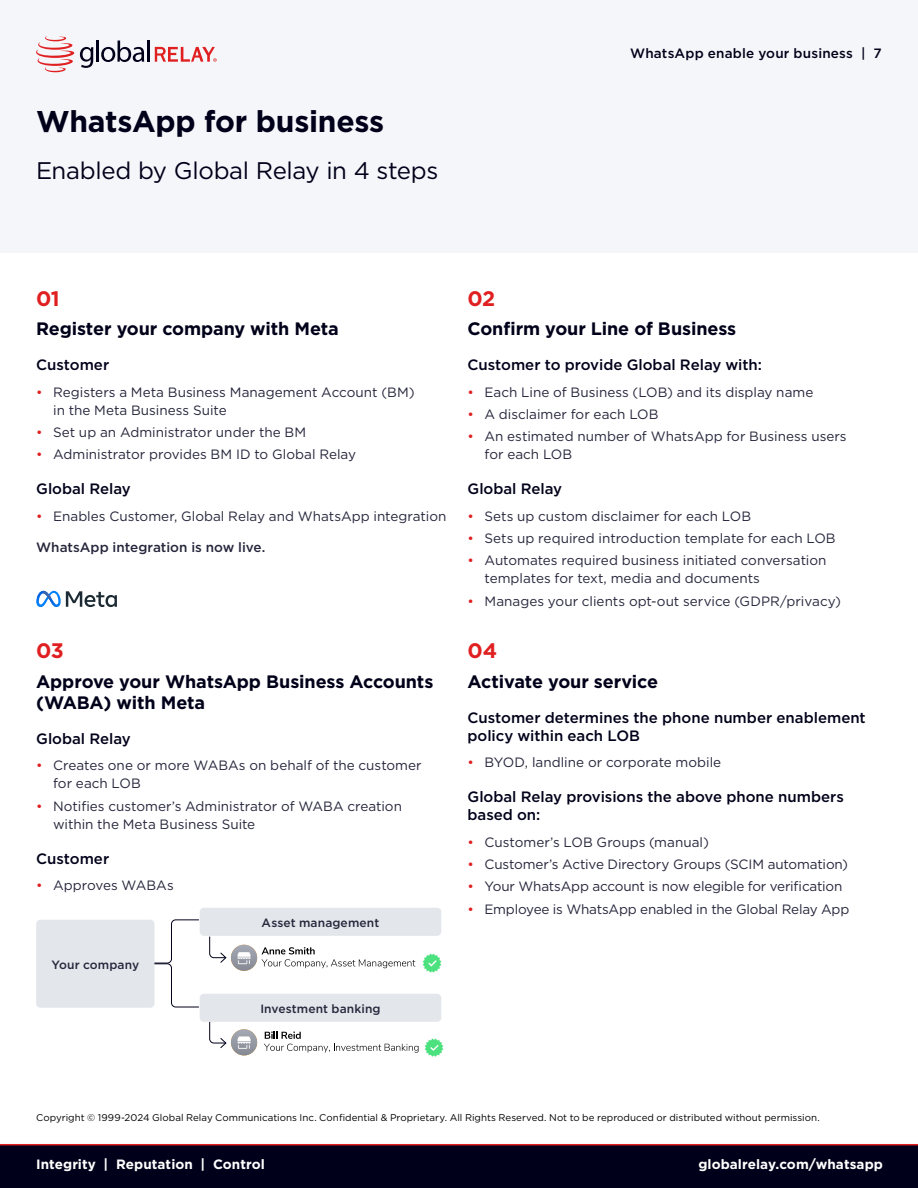
<style>
.page{position:relative;width:918px;height:1188px;background:#fff}
.page>*{position:absolute;margin:0;border:0;box-sizing:border-box;transform-origin:0 0}
.t1{font:700 30px "Gotham";letter-spacing:-.01em;color:#00001a}
.t2{font:24px "Gotham";letter-spacing:-.015em;color:#00001a}
.t3{font:700 21px "Gotham";letter-spacing:-.025em;color:#e01f21}
.t4{font:700 18px/21px "Gotham";letter-spacing:-.005em;color:#00001a}
.t5{font:500 15px/18px "Gotham";color:#00001a}
.t6{font:13.5px/18px "Gotham";color:#26263c}
.t7{font:700 13.5px "Gotham";letter-spacing:.005em;color:#fff}
.t8{font:500 13.5px "Gotham";color:#26263c}
.t9{font:500 13.5px "Gotham";letter-spacing:.015em;color:#00001a}
.t10{font:500 12px "Gotham";letter-spacing:.01em;color:#26263c}
.t11{font:9.75px "Gotham";letter-spacing:.005em;color:#000}
.s1{color:#e01f21}
</style>
<div class="page">
<div style="left:0;top:1145px;width:918px;height:43px;background:#00001a"></div>
<hr style="left:0;top:1144px;width:918px;height:1px;background:#e01f21">
<div style="left:0;top:0;width:918px;height:253px;background:#f5f6f9"></div>
<hr style="left:96px;top:41px;width:3px;height:21px;background:#00001a">
<svg style="left:101px;top:41px;width:43px;height:21px"></svg>
<hr style="left:147px;top:41px;width:3px;height:21px;background:#00001a">
<svg style="left:36px;top:36px;width:57px;height:36px"></svg>
<svg style="left:155px;top:47px;width:62px;height:15px"></svg>
<svg style="left:66px;top:591px;width:51px;height:16px"></svg>
<img style="left:36px;top:591px;width:25px;height:16px">
<svg style="left:43px;top:591px;width:8px;height:9px"></svg>
<img style="left:424px;top:1038px;width:20px;height:19px">
<img style="left:422px;top:953px;width:20px;height:20px">
<svg style="left:264px;top:1032px;width:155px;height:21px"></svg>
<svg style="left:261px;top:947px;width:154px;height:21px"></svg>
<img style="left:231px;top:945px;width:26px;height:26px;border-radius:13px">
<img style="left:231px;top:1029px;width:26px;height:26px;border-radius:13px">
<div style="left:36px;top:920px;width:118px;height:88px;background:#e3e6ea;border-radius:4px"></div>
<div style="left:200px;top:908px;width:241px;height:28px;background:#e3e6ea;border-radius:4px"></div>
<div style="left:200px;top:994px;width:241px;height:28px;background:#e3e6ea;border-radius:4px"></div>
<svg style="left:154px;top:919px;width:45px;height:89px"></svg>
<svg style="left:209px;top:936px;width:18px;height:27px"></svg>
<svg style="left:209px;top:1022px;width:18px;height:26px"></svg>
<h1 class="t1" style="left:36px;top:102px;width:350px">WhatsApp for business</h1>
<h2 class="t2" style="left:36px;top:156px;width:404px">Enabled by Global Relay in 4 steps</h2>
<p class="t9" style="left:630px;top:44px;width:253px">WhatsApp enable your business | 7</p>
<h3 class="t3" style="left:36px;top:285px;width:25px">01</h3>
<h3 class="t4" style="left:36px;top:318px;width:304px">Register your company with Meta</h3>
<p class="t5" style="left:36px;top:356px;width:75px">Customer</p>
<p class="t6" style="left:53px;top:383px;width:363px;text-indent:-17px"><span class="s1">•</span> Registers a Meta Business Management Account (BM) in the Meta Business Suite</p>
<p class="t6" style="left:36px;top:423px;width:272px"><span class="s1">•</span> Set up an Administrator under the BM</p>
<p class="t6" style="left:36px;top:445px;width:321px"><span class="s1">•</span> Administrator provides BM ID to Global Relay</p>
<p class="t5" style="left:36px;top:480px;width:96px">Global Relay</p>
<p class="t6" style="left:36px;top:507px;width:412px"><span class="s1">•</span> Enables Customer, Global Relay and WhatsApp integration</p>
<p class="t8" style="left:36px;top:538px;width:231px">WhatsApp integration is now live.</p>
<h3 class="t3" style="left:36px;top:637px;width:29px">03</h3>
<h3 class="t4" style="left:36px;top:671px;width:399px">Approve your WhatsApp Business Accounts (WABA) with Meta</h3>
<p class="t5" style="left:36px;top:729px;width:96px">Global Relay</p>
<p class="t6" style="left:53px;top:756px;width:370px;text-indent:-17px"><span class="s1">•</span> Creates one or more WABAs on behalf of the customer for each LOB</p>
<p class="t6" style="left:53px;top:796px;width:350px;text-indent:-17px"><span class="s1">•</span> Notifies customer’s Administrator of WABA creation within the Meta Business Suite</p>
<p class="t5" style="left:36px;top:849px;width:75px">Customer</p>
<p class="t6" style="left:36px;top:876px;width:139px"><span class="s1">•</span> Approves WABAs</p>
<p class="t10" style="left:51px;top:956px;width:89px">Your company</p>
<p class="t10" style="left:262px;top:914px;width:119px">Asset management</p>
<p class="t10" style="left:260px;top:1000px;width:122px">Investment banking</p>
<h3 class="t3" style="left:468px;top:285px;width:29px">02</h3>
<h3 class="t4" style="left:468px;top:318px;width:270px">Confirm your Line of Business</h3>
<p class="t5" style="left:468px;top:356px;width:296px">Customer to provide Global Relay with:</p>
<p class="t6" style="left:468px;top:383px;width:347px"><span class="s1">•</span> Each Line of Business (LOB) and its display name</p>
<p class="t6" style="left:468px;top:405px;width:193px"><span class="s1">•</span> A disclaimer for each LOB</p>
<p class="t6" style="left:485px;top:427px;width:364px;text-indent:-17px"><span class="s1">•</span> An estimated number of WhatsApp for Business users for each LOB</p>
<p class="t5" style="left:468px;top:480px;width:96px">Global Relay</p>
<p class="t6" style="left:468px;top:507px;width:285px"><span class="s1">•</span> Sets up custom disclaimer for each LOB</p>
<p class="t6" style="left:468px;top:529px;width:370px"><span class="s1">•</span> Sets up required introduction template for each LOB</p>
<p class="t6" style="left:485px;top:551px;width:344px;text-indent:-17px"><span class="s1">•</span> Automates required business initiated conversation templates for text, media and documents</p>
<p class="t6" style="left:468px;top:592px;width:375px"><span class="s1">•</span> Manages your clients opt-out service (GDPR/privacy)</p>
<h3 class="t3" style="left:468px;top:637px;width:31px">04</h3>
<h3 class="t4" style="left:468px;top:671px;width:192px">Activate your service</h3>
<p class="t5" style="left:468px;top:708px;width:400px">Customer determines the phone number enablement policy within each LOB</p>
<p class="t6" style="left:468px;top:753px;width:255px"><span class="s1">•</span> BYOD, landline or corporate mobile</p>
<p class="t5" style="left:468px;top:788px;width:378px">Global Relay provisions the above phone numbers based on:</p>
<p class="t6" style="left:468px;top:833px;width:243px"><span class="s1">•</span> Customer’s LOB Groups (manual)</p>
<p class="t6" style="left:468px;top:855px;width:382px"><span class="s1">•</span> Customer’s Active Directory Groups (SCIM automation)</p>
<p class="t6" style="left:468px;top:877px;width:376px"><span class="s1">•</span> Your WhatsApp account is now elegible for verification</p>
<p class="t6" style="left:468px;top:899px;width:383px"><span class="s1">•</span> Employee is WhatsApp enabled in the Global Relay App</p>
<p class="t11" style="left:36px;top:1111px;width:785px">Copyright © 1999-2024 Global Relay Communications Inc. Confidential &amp; Proprietary. All Rights Reserved. Not to be reproduced or distributed without permission.</p>
<p class="t7" style="left:36px;top:1155px;width:230px">Integrity | Reputation | Control</p>
<p class="t7" style="left:698px;top:1155px;width:186px">globalrelay.com/whatsapp</p>
</div>
